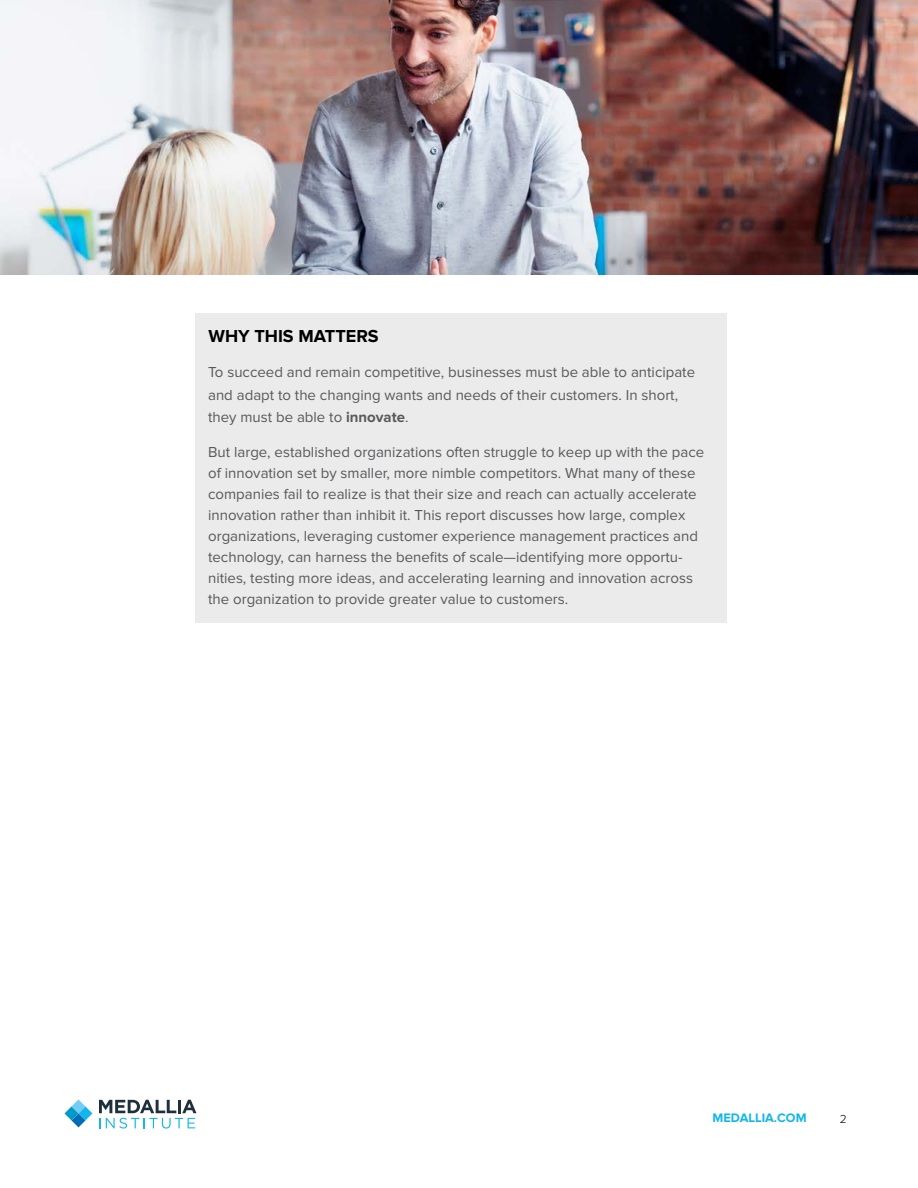
<style>
.page{position:relative;width:918px;height:1188px;background:#fff}
.page>*{position:absolute;margin:0;border:0;box-sizing:border-box;transform-origin:0 0}
.t1{font:700 18px "Proxima Nova";color:#000}
.t2{font:15px/21px "Proxima Nova";color:#58595b}
.t3{font:700 12.75px "Proxima Nova";color:#13b6ea}
.t4{font:300 12px "Proxima Nova";color:#000}
.s1{font-weight:700}
</style>
<div class="page">
<svg style="left:99px;top:1100px;width:97px;height:29px"></svg>
<svg style="left:64px;top:1099px;width:28px;height:28px"></svg>
<div style="left:195px;top:313px;width:532px;height:310px;background:#ebebec"></div>
<img style="left:0;top:0;width:918px;height:274px">
<p class="t1" style="left:208px;top:326px;width:172px">WHY THIS MATTERS</p>
<p class="t2" style="left:208px;top:361px;width:489px;line-height:22.5px">To succeed and remain competitive, businesses must be able to anticipate and adapt to the changing wants and needs of their customers. In short, they must be able to <span class="s1">innovate</span>.</p>
<p class="t2" style="left:208px;top:442px;width:498px">But large, established organizations often struggle to keep up with the pace of innovation set by smaller, more nimble competitors. What many of these companies fail to realize is that their size and reach can actually accelerate innovation rather than inhibit it. This report discusses how large, complex organizations, leveraging customer experience management practices and technology, can harness the benefits of scale—identifying more opportu&shy;nities, testing more ideas, and accelerating learning and innovation across the organization to provide greater value to customers.</p>
<p class="t3" style="left:713px;top:1111px;width:96px">MEDALLIA.COM</p>
<p class="t4" style="left:840px;top:1112px;width:8px">2</p>
</div>
